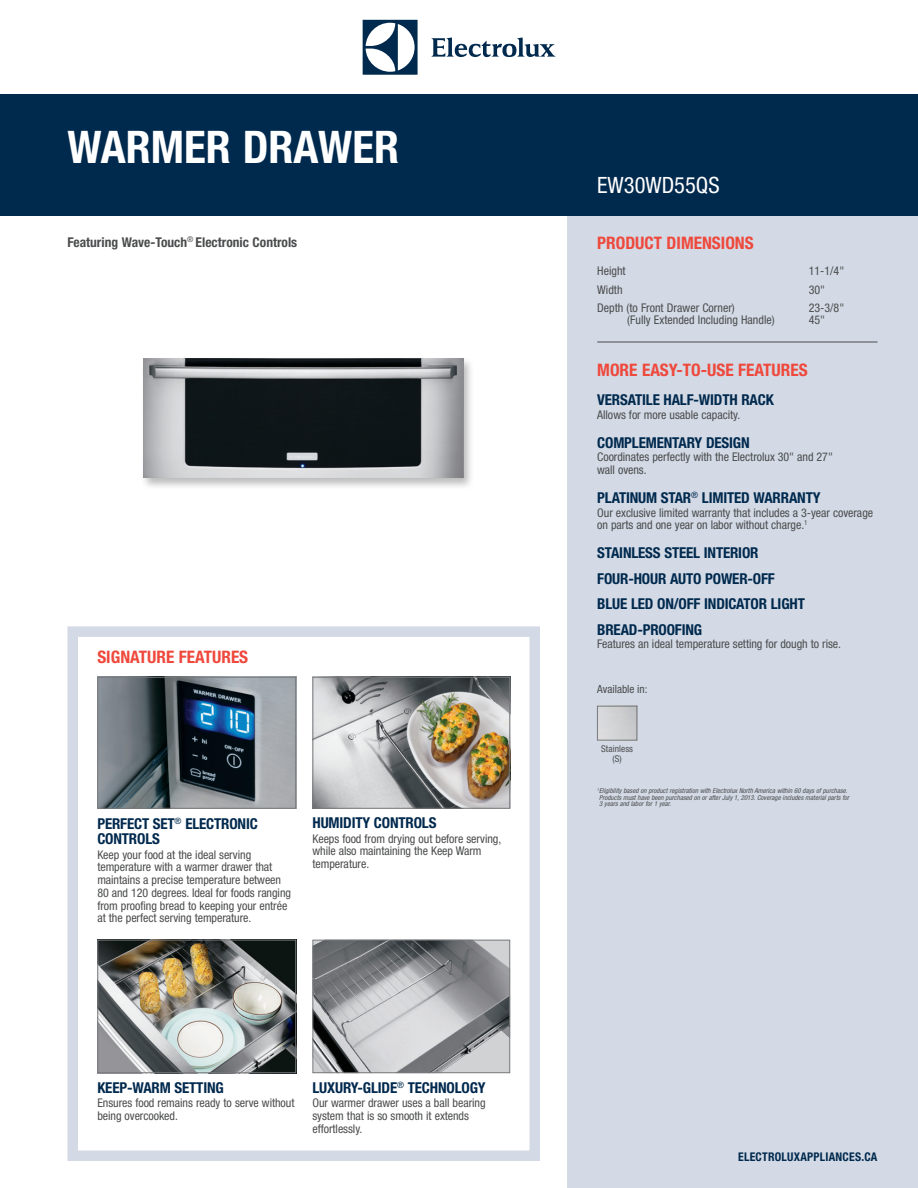
<style>
.page{position:relative;width:918px;height:1188px;background:#fff}
.page>*{position:absolute;margin:0;border:0;box-sizing:border-box;transform-origin:0 0}
.t1{font:700 condensed 45px "Helvetica Neue";color:#fff}
.t2{font:condensed 22.5px "Helvetica Neue";color:#fff}
.t3{font:700 condensed 17.25px "Helvetica Neue";color:#ef483c}
.t4{font:700 condensed 15px/25.5px "Helvetica Neue";letter-spacing:-.01em;color:#00294e}
.t5{font:700 condensed 13.5px "Helvetica Neue";color:#4b4c4d}
.t6{font:condensed 12px/12.8px "Helvetica Neue";letter-spacing:-.005em;color:#4b4c4d}
.t7{font:700 condensed 12px "Helvetica Neue";letter-spacing:.02em;color:#00294e}
.t8{font:condensed 11.25px "Helvetica Neue";color:#4b4c4d}
.t9{font:condensed 9.3px/9.3px "Helvetica Neue";letter-spacing:.01em;color:#4b4c4d;text-align:center}
.t10{font:italic condensed 6.75px/6.8px "Helvetica Neue";letter-spacing:.005em;color:#4b4c4d}
</style>
<div class="page">
<div style="left:67px;top:626px;width:473px;height:535px;background:#fff;border:10px solid #d3dae5"></div>
<div style="left:567px;top:216px;width:351px;height:972px;background:#d3dae5"></div>
<div style="left:0;top:94px;width:918px;height:122px;background:#00294e"></div>
<svg style="left:363px;top:20px;width:55px;height:55px"></svg>
<svg style="left:432px;top:38px;width:123px;height:19px"></svg>
<img style="left:599px;top:708px;width:36px;height:30px">
<div style="left:597px;top:706px;width:40px;height:34px;border:1px solid #76787b"></div>
<hr style="left:597px;top:342px;width:281px;height:1px;background:#4b4c4d">
<img style="left:314px;top:942px;width:194px;height:129px">
<div style="left:312px;top:940px;width:198px;height:133px;border:1px solid #76787b"></div>
<img style="left:99px;top:942px;width:195px;height:129px">
<div style="left:97px;top:940px;width:199px;height:133px;border:1px solid #76787b"></div>
<img style="left:314px;top:679px;width:194px;height:128px">
<div style="left:312px;top:677px;width:198px;height:132px;border:1px solid #76787b"></div>
<img style="left:99px;top:679px;width:195px;height:128px">
<div style="left:97px;top:677px;width:199px;height:132px;border:1px solid #76787b"></div>
<div style="left:140px;top:357px;width:334px;height:133px;background:#231f20;opacity:.3"></div>
<img style="left:144px;top:359px;width:319px;height:118px">
<h1 class="t1" style="left:68px;top:120px;width:333px">WARMER DRAWER</h1>
<p class="t5" style="left:68px;top:234px;width:231px">FEATURING WAVE-TOUCH<sup>®</sup> ELECTRONIC CONTROLS</p>
<h3 class="t3" style="left:97px;top:647px;width:152px">SIGNATURE FEATURES</h3>
<p class="t4" style="left:97px;top:815px;width:162px;line-height:15.8px">PERFECT SET<sup>®</sup> ELECTRONIC<br>CONTROLS</p>
<p class="t6" style="left:97px;top:848px;width:195px">Keep your food at the ideal serving temperature with a warmer drawer that maintains a precise temperature between 80 and 120 degrees. Ideal for foods ranging from proofing bread to keeping your entrée at the perfect serving temperature.</p>
<p class="t4" style="left:312px;top:810px;width:126px">HUMIDITY CONTROLS</p>
<p class="t6" style="left:312px;top:832px;width:190px">Keeps food from drying out before serving, while also maintaining the Keep Warm temperature.</p>
<p class="t4" style="left:97px;top:1075px;width:128px">KEEP-WARM SETTING</p>
<p class="t6" style="left:97px;top:1096px;width:199px">Ensures food remains ready to serve without being overcooked.</p>
<p class="t4" style="left:312px;top:1075px;width:175px">LUXURY-GLIDE<sup>®</sup> TECHNOLOGY</p>
<p class="t6" style="left:312px;top:1097px;width:175px">Our warmer drawer uses a ball bearing system that is so smooth it extends effortlessly.</p>
<h2 class="t2" style="left:597px;top:172px;width:124px">EW30WD55QS</h2>
<h3 class="t3" style="left:597px;top:233px;width:158px">PRODUCT DIMENSIONS</h3>
<p class="t6" style="left:597px;top:264px;width:30px">Height</p>
<p class="t6" style="left:809px;top:264px;width:37px">11-1/4"</p>
<p class="t6" style="left:597px;top:283px;width:27px">Width</p>
<p class="t6" style="left:809px;top:283px;width:18px">30"</p>
<p class="t6" style="left:597px;top:302px;width:139px">Depth (to Front Drawer Corner)</p>
<p class="t6" style="left:809px;top:302px;width:37px">23-3/8"</p>
<p class="t6" style="left:627px;top:314px;width:149px">(Fully Extended Including Handle)</p>
<p class="t6" style="left:809px;top:314px;width:18px">45"</p>
<h3 class="t3" style="left:597px;top:360px;width:212px">MORE EASY-TO-USE FEATURES</h3>
<p class="t4" style="left:597px;top:387px;width:178px">VERSATILE HALF-WIDTH RACK</p>
<p class="t6" style="left:597px;top:408px;width:144px">Allows for more usable capacity.</p>
<p class="t4" style="left:597px;top:429px;width:154px">COMPLEMENTARY DESIGN</p>
<p class="t6" style="left:597px;top:451px;width:237px">Coordinates perfectly with the Electrolux 30" and 27" wall ovens.</p>
<p class="t4" style="left:597px;top:485px;width:225px">PLATINUM STAR<sup>®</sup> LIMITED WARRANTY</p>
<p class="t6" style="left:597px;top:506px;width:277px">Our exclusive limited warranty that includes a 3-year coverage on parts and one year on labor without charge.<sup>1</sup></p>
<p class="t4" style="left:597px;top:540px;width:164px;text-align:justify">STAINLESS STEEL INTERIOR FOUR-HOUR AUTO POWER-OFF BLUE LED</p>
<p class="t4" style="left:597px;top:591px;width:209px;text-indent:60px">ON/OFF INDICATOR LIGHT<br>BREAD-PROOFING</p>
<p class="t6" style="left:597px;top:638px;width:245px">Features an ideal temperature setting for dough to rise.</p>
<p class="t8" style="left:597px;top:683px;width:52px">Available in:</p>
<p class="t9" style="left:601px;top:744px;width:33px">Stainless (S)</p>
<p class="t10" style="left:597px;top:787px;width:253px"><sup>1</sup>Eligibility based on product registration with Electrolux North America within 60 days of purchase.<br>Products must have been purchased on or after July 1, 2013. Coverage includes material parts for<br>3 years and labor for 1 year.</p>
<p class="t7" style="left:738px;top:1149px;width:141px">ELECTROLUXAPPLIANCES.CA</p>
</div>
